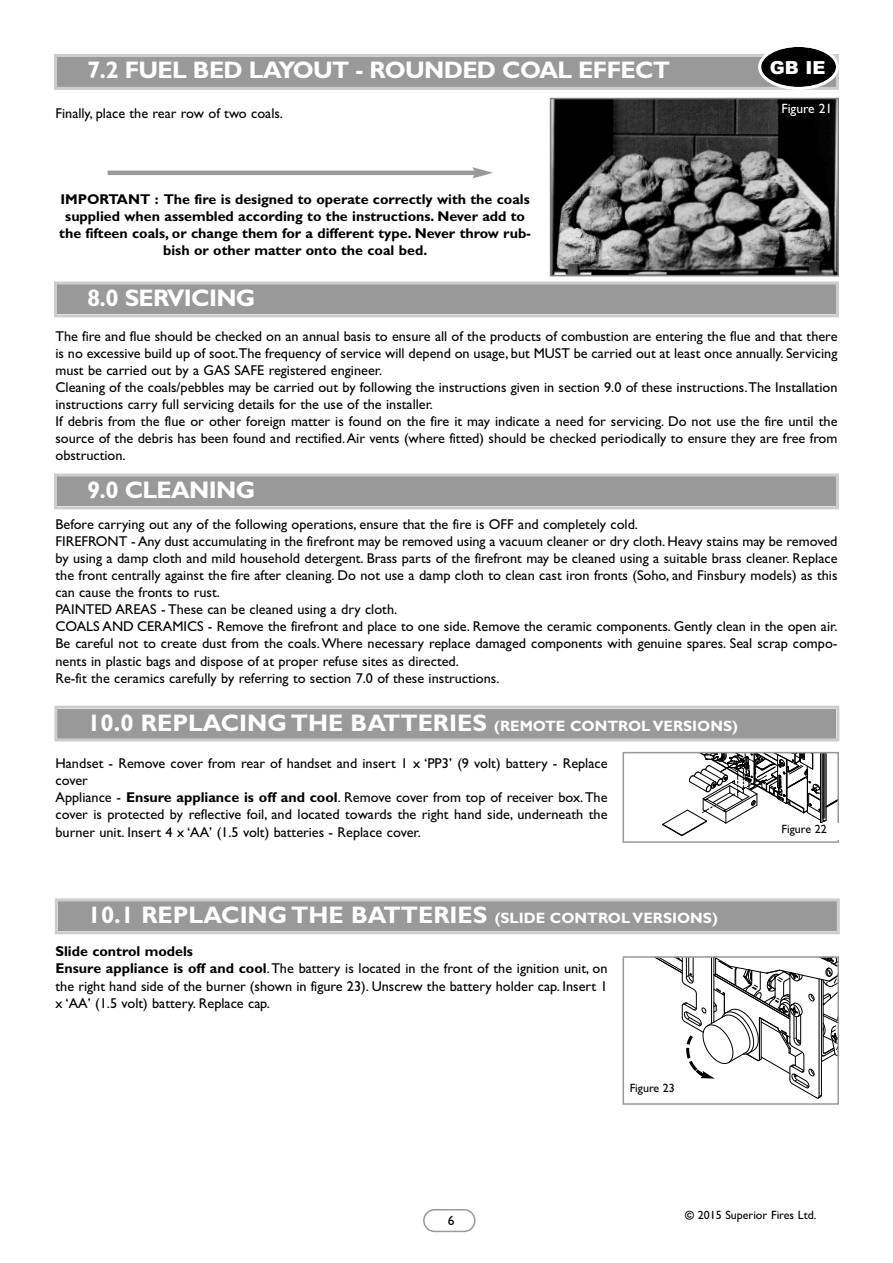
<style>
.page{position:relative;width:893px;height:1263px;background:#fff}
.page>*{position:absolute;margin:0;border:0;box-sizing:border-box;transform-origin:0 0}
.t1{font:700 24px "Gill Sans";color:#fff}
.t2{font:700 24px "Gill Sans";letter-spacing:-.025em;color:#fff}
.t3{font:900 18px "Arial";color:#fff}
.t4{font:14.25px/17.1px "Gill Sans";color:#000}
.t5{font:700 14.25px/17.1px "Gill Sans";color:#000;text-align:center}
.t6{font:13.5px "Gill Sans";color:#fff}
.t7{font:13.5px "Gill Sans";color:#000}
.t8{font:12px "Gill Sans";color:#000}
.s1{font-size:15px}
.s2{font-weight:700}
</style>
<div class="page">
<svg style="left:423px;top:1209px;width:53px;height:23px"></svg>
<div style="left:57px;top:284px;width:779px;height:30px;background:#999"></div>
<div style="left:54px;top:281px;width:785px;height:36px;border:3px solid #ccc"></div>
<div style="left:57px;top:476px;width:779px;height:30px;background:#999"></div>
<div style="left:54px;top:473px;width:785px;height:36px;border:3px solid #ccc"></div>
<div style="left:57px;top:57px;width:779px;height:30px;background:#999"></div>
<div style="left:54px;top:54px;width:785px;height:36px;border:3px solid #ccc"></div>
<svg style="left:758px;top:47px;width:81px;height:43px"></svg>
<img style="left:553px;top:101px;width:283px;height:172px">
<div style="left:550px;top:98px;width:289px;height:178px;border:2px solid #808080"></div>
<hr style="left:108px;top:171px;width:368px;height:4px;background:#999">
<svg style="left:472px;top:167px;width:21px;height:11px"></svg>
<div style="left:58px;top:901px;width:779px;height:30px;background:#999"></div>
<div style="left:55px;top:898px;width:785px;height:36px;border:3px solid #ccc"></div>
<div style="left:57px;top:709px;width:779px;height:29px;background:#999"></div>
<div style="left:54px;top:706px;width:785px;height:35px;border:3px solid #ccc"></div>
<div style="left:623px;top:956px;width:216px;height:149px;border:2px solid #999"></div>
<svg style="left:624px;top:958px;width:215px;height:145px"></svg>
<svg style="left:662px;top:755px;width:174px;height:81px"></svg>
<div style="left:623px;top:752px;width:216px;height:91px;border:2px solid #999"></div>
<div style="left:780px;top:824px;width:59px;height:16px;background:#fff"></div>
<h1 class="t2" style="left:87px;top:56px;width:585px">7.2 FUEL BED LAYOUT - ROUNDED COAL EFFECT</h1>
<p class="t3" style="left:770px;top:57px;width:57px">GB IE</p>
<p class="t6" style="left:781px;top:100px;width:52px">Figure 21</p>
<p class="t4" style="left:56px;top:105px;width:229px">Finally, place the rear row of two coals.</p>
<p class="t5" style="left:59px;top:190px;width:473px">IMPORTANT : The fire is designed to operate correctly with the coals supplied when assembled according to the instructions. Never add to the fifteen coals, or change them for a different type. Never throw rub&shy;bish or other matter onto the coal bed.</p>
<h1 class="t2" style="left:87px;top:284px;width:170px">8.0 SERVICING</h1>
<p class="t4" style="left:56px;top:327px;width:783px">The fire and flue should be checked on an annual basis to ensure all of the products of combustion are entering the flue and that there is no excessive build up of soot.The frequency of service will depend on usage, but MUST be carried out at least once annually. Servicing must be carried out by a GAS SAFE registered engineer.<br>Cleaning of the coals/pebbles may be carried out by following the instructions given in section 9.0 of these instructions.The Installation instructions carry full servicing details for the use of the installer.<br>If debris from the flue or other foreign matter is found on the fire it may indicate a need for servicing. Do not use the fire until the source of the debris has been found and rectified.Air vents (where fitted) should be checked periodically to ensure they are free from obstruction.</p>
<h1 class="t2" style="left:87px;top:476px;width:170px">9.0 CLEANING</h1>
<p class="t4" style="left:56px;top:515px;width:783px">Before carrying out any of the following operations, ensure that the fire is OFF and completely cold.<br>FIREFRONT - Any dust accumulating in the firefront may be removed using a vacuum cleaner or dry cloth. Heavy stains may be removed by using a damp cloth and mild household detergent. Brass parts of the firefront may be cleaned using a suitable brass cleaner. Replace the front centrally against the fire after cleaning. Do not use a damp cloth to clean cast iron fronts (Soho, and Finsbury models) as this can cause the fronts to rust.<br>PAINTED AREAS - These can be cleaned using a dry cloth.<br>COALS AND CERAMICS - Remove the firefront and place to one side. Remove the ceramic components. Gently clean in the open air.<br>Be careful not to create dust from the coals.Where necessary replace damaged components with genuine spares. Seal scrap compo&shy;nents in plastic bags and dispose of at proper refuse sites as directed.<br>Re-fit the ceramics carefully by referring to section 7.0 of these instructions.</p>
<h1 class="t1" style="left:87px;top:708px;width:652px">10.0 REPLACING THE BATTERIES <span class="s1">(REMOTE CONTROL VERSIONS)</span></h1>
<p class="t4" style="left:56px;top:755px;width:554px">Handset - Remove cover from rear of handset and insert 1 x ‘PP3’ (9 volt) battery - Replace cover<br>Appliance - <span class="s2">Ensure appliance is off and cool</span>. Remove cover from top of receiver box.The cover is protected by reflective foil, and located towards the right hand side, underneath the burner unit. Insert 4 x ‘AA’ (1.5 volt) batteries - Replace cover.</p>
<h1 class="t1" style="left:88px;top:901px;width:631px">10.1 REPLACING THE BATTERIES <span class="s1">(SLIDE CONTROL VERSIONS)</span></h1>
<p class="t4" style="left:56px;top:943px;width:554px"><span class="s2">Slide control models<br>Ensure appliance is off and cool</span>.The battery is located in the front of the ignition unit, on the right hand side of the burner (shown in figure 23). Unscrew the battery holder cap. Insert 1 x ‘AA’ (1.5 volt) battery. Replace cap.</p>
<p class="t8" style="left:630px;top:1080px;width:47px">Figure 23</p>
<p class="t8" style="left:781px;top:822px;width:47px">Figure 22</p>
<p class="t7" style="left:448px;top:1213px;width:8px">6</p>
<p class="t8" style="left:685px;top:1207px;width:133px"><span class="s2">©</span> 2015 Superior Fires Ltd.</p>
</div>
